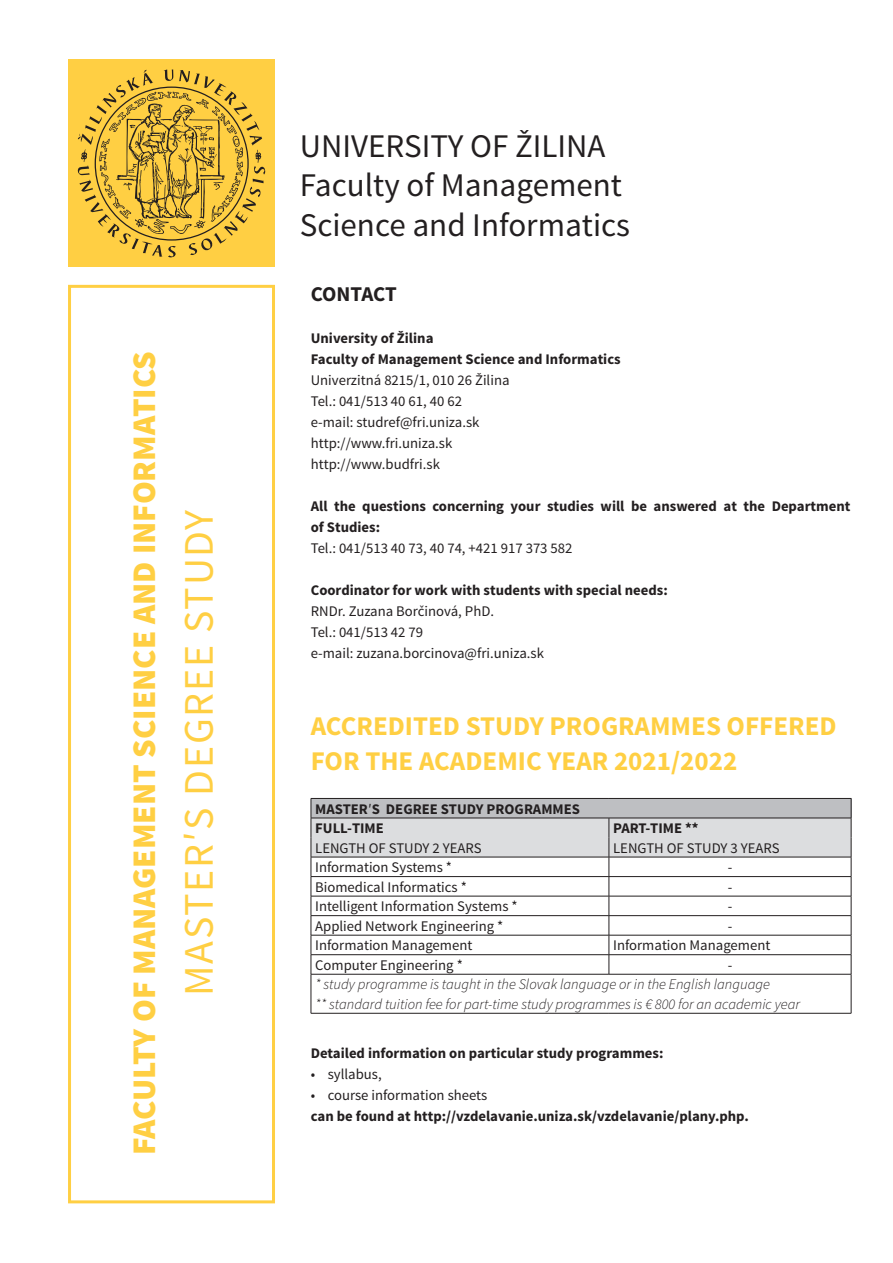
<style>
.page{position:relative;width:893px;height:1263px;background:#fff}
.page>*{position:absolute;margin:0;border:0;box-sizing:border-box;transform-origin:0 0}
.t1{font:42px "Source Sans Pro";letter-spacing:.04em;color:#ffcf43}
.t2{font:33px/39.6px "Source Sans Pro";color:#231f20}
.t3{font:900 33px "Source Sans Pro";color:#ffcf43}
.t4{font:700 27px/35.4px "Source Sans Pro";color:#ffcf43}
.t5{font:700 21px "Source Sans Pro";letter-spacing:-.01em;color:#231f20}
.t6{font:14.7px/21px "Source Sans Pro";color:#231f20}
.t7{font:700 14.7px/21px "Source Sans Pro";color:#231f20}
.t8{font:italic 300 14.7px/19.5px "Source Sans Pro";color:#231f20}
.s1{font-weight:400}
</style>
<div class="page">
<hr style="left:311px;top:798px;width:298px;height:1px;background:#231f20">
<hr style="left:609px;top:798px;width:242px;height:1px;background:#231f20">
<svg style="left:311px;top:799px;width:541px;height:175px"></svg>
<hr style="left:311px;top:974px;width:298px;height:1px;background:#231f20">
<hr style="left:311px;top:974px;width:1px;height:39px;background:#231f20">
<hr style="left:609px;top:974px;width:242px;height:1px;background:#231f20">
<hr style="left:851px;top:974px;width:1px;height:39px;background:#231f20">
<hr style="left:311px;top:1013px;width:298px;height:1px;background:#231f20">
<hr style="left:609px;top:1013px;width:242px;height:1px;background:#231f20">
<div style="left:68px;top:60px;width:207px;height:207px;background:#ffcf43"></div>
<svg style="left:78px;top:69px;width:187px;height:188px"></svg>
<div style="left:68px;top:285px;width:207px;height:918px;border:3px solid #ffcf43"></div>
<h2 class="t3" style="left:123px;top:1155px;width:805px;rotate:-90deg">FACULTY OF MANAGEMENT SCIENCE AND INFORMATICS</h2>
<h1 class="t1" style="left:173px;top:996px;width:488px;rotate:-90deg">MASTER′S DEGREE STUDY</h1>
<h2 class="t2" style="left:300px;top:126px;width:332px">UNIVERSITY OF ŽILINA<br>Faculty of Management<br>Science and Informatics</h2>
<h3 class="t5" style="left:311px;top:280px;width:88px">CONTACT</h3>
<p class="t7" style="left:311px;top:328px;width:311px">University of Žilina<br>Faculty of Management Science and Informatics</p>
<p class="t6" style="left:311px;top:369px;width:200px">Univerzitná 8215/1, 010 26 Žilina<br>Tel.: 041/513 40 61, 40 62<br>e-mail: studref@fri.uniza.sk http://www.fri.uniza.sk http://www.budfri.sk</p>
<p class="t7" style="left:311px;top:496px;width:541px">All the questions concerning your studies will be answered at the Department of Studies:</p>
<p class="t6" style="left:311px;top:537px;width:263px">Tel.: 041/513 40 73, 40 74, +421 917 373 582</p>
<p class="t7" style="left:311px;top:580px;width:359px">Coordinator for work with students with special needs:</p>
<p class="t6" style="left:311px;top:600px;width:235px">RNDr. Zuzana Borčinová, PhD.<br>Tel.: 041/513 42 79<br>e-mail: zuzana.borcinova@fri.uniza.sk</p>
<h3 class="t4" style="left:311px;top:709px;width:527px">ACCREDITED STUDY PROGRAMMES OFFERED<br>FOR THE ACADEMIC YEAR 2021/2022</h3>
<p class="t7" style="left:315px;top:800px;width:266px;line-height:19.5px">MASTER<span class="s1">′</span>S DEGREE STUDY PROGRAMMES<br>FULL-TIME</p>
<p class="t7" style="left:613px;top:818px;width:87px">PART-TIME **</p>
<p class="t6" style="left:315px;top:838px;width:168px">LENGTH OF STUDY 2 YEARS</p>
<p class="t6" style="left:613px;top:838px;width:168px">LENGTH OF STUDY 3 YEARS</p>
<p class="t6" style="left:315px;top:857px;width:138px">Information Systems *</p>
<p class="t6" style="left:728px;top:857px;width:6px">-</p>
<p class="t6" style="left:315px;top:877px;width:153px">Biomedical Informatics *</p>
<p class="t6" style="left:728px;top:877px;width:6px">-</p>
<p class="t6" style="left:315px;top:896px;width:204px">Intelligent Information Systems *</p>
<p class="t6" style="left:728px;top:896px;width:6px">-</p>
<p class="t6" style="left:315px;top:916px;width:190px">Applied Network Engineering *</p>
<p class="t6" style="left:728px;top:916px;width:6px">-</p>
<p class="t6" style="left:315px;top:935px;width:159px">Information Management</p>
<p class="t6" style="left:613px;top:935px;width:159px">Information Management</p>
<p class="t6" style="left:315px;top:955px;width:149px">Computer Engineering *</p>
<p class="t6" style="left:728px;top:955px;width:6px">-</p>
<p class="t8" style="left:315px;top:975px;width:486px">* study programme is taught in the Slovak language or in the English language<br>** standard tuition fee for part-time study programmes is € 800 for an academic year</p>
<p class="t7" style="left:311px;top:1043px;width:354px">Detailed information on particular study programmes:</p>
<p class="t6" style="left:311px;top:1064px;width:73px">• syllabus,</p>
<p class="t6" style="left:311px;top:1085px;width:178px">• course information sheets</p>
<p class="t7" style="left:311px;top:1106px;width:440px">can be found at http://vzdelavanie.uniza.sk/vzdelavanie/plany.php.</p>
</div>
